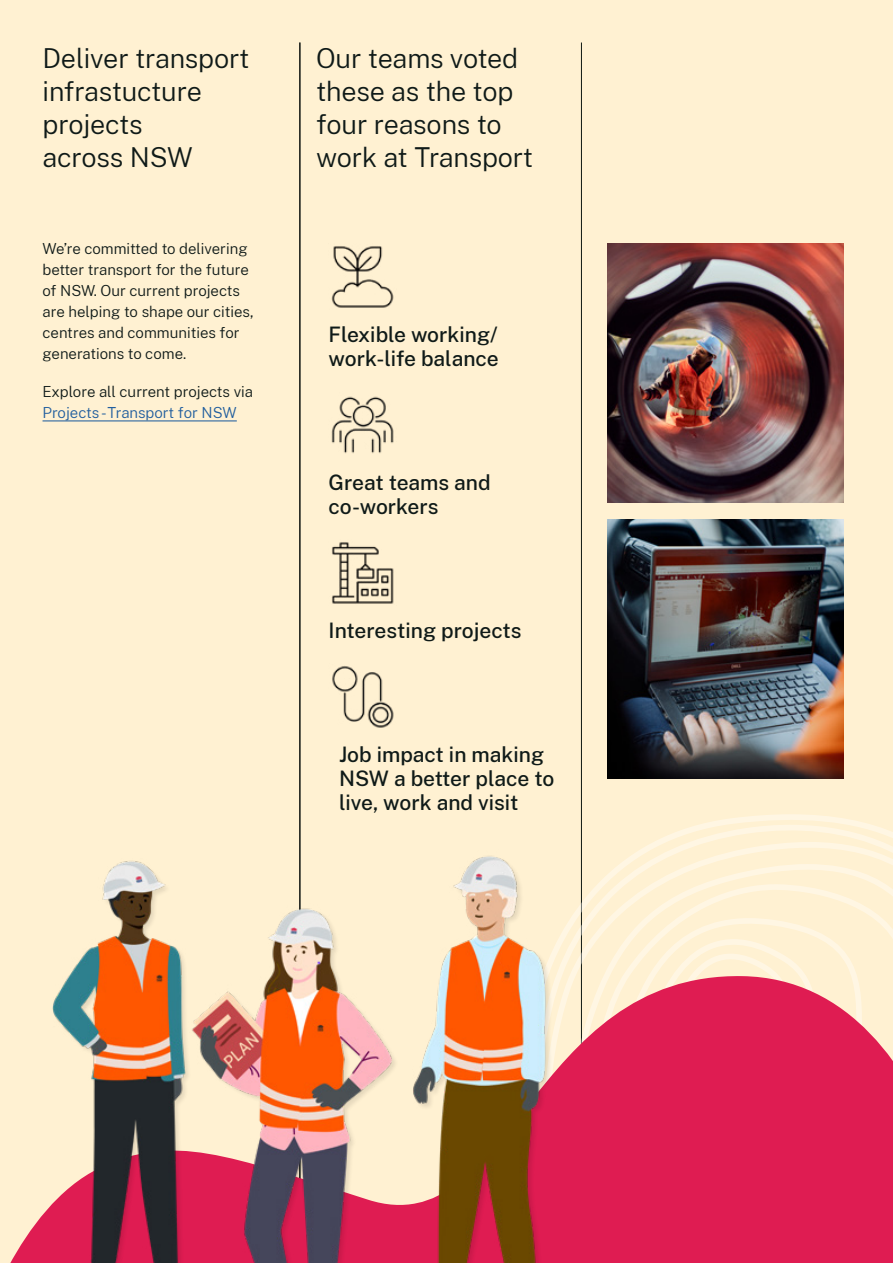
<style>
.page{position:relative;width:893px;height:1263px;background:#fff1d2}
.page>*{position:absolute;margin:0;border:0;box-sizing:border-box;transform-origin:0 0}
.Heading_2__H2{font:300 27px/33px "Public Sans NSW";letter-spacing:-.005em;color:#0f1a18}
._01_A_Infographic_head{font:500 21px/24px "Public Sans NSW";color:#0f1a18}
.Body{font:300 15px/21px "Public Sans NSW";color:#0f1a18}
.t1{font:300 15px "Public Sans NSW";color:#215e9e}
</style>
<div class="page">
<img style="left:608px;top:519px;width:236px;height:259px">
<hr style="left:581px;top:43px;width:1px;height:1169px;background:#0f1a18">
<svg style="left:700px;top:814px;width:171px;height:11px"></svg>
<svg style="left:657px;top:825px;width:236px;height:16px"></svg>
<svg style="left:626px;top:841px;width:267px;height:23px"></svg>
<svg style="left:626px;top:864px;width:267px;height:20px"></svg>
<svg style="left:626px;top:884px;width:267px;height:54px"></svg>
<svg style="left:626px;top:918px;width:250px;height:54px"></svg>
<svg style="left:630px;top:954px;width:163px;height:18px"></svg>
<img style="left:608px;top:243px;width:236px;height:259px">
<img style="left:331px;top:246px;width:63px;height:62px">
<hr style="left:300px;top:43px;width:1px;height:1169px;background:#0f1a18">
<img style="left:331px;top:396px;width:63px;height:58px">
<img style="left:331px;top:542px;width:63px;height:62px">
<img style="left:332px;top:666px;width:62px;height:62px">
<svg style="left:626px;top:972px;width:267px;height:291px;background:#e12c5c"></svg>
<img style="left:10px;top:786px;width:616px;height:477px">
<hr style="left:43px;top:420px;width:194px;height:1px;background:#215e9e">
<h2 class="Heading_2__H2" style="left:43px;top:40px;width:208px">Deliver transport infrastucture projects<br>across NSW</h2>
<p class="Body" style="left:43px;top:237px;width:213px">We’re committed to delivering better transport for the future of NSW. Our current projects are helping to shape our cities, centres and communities for generations to come.</p>
<p class="Body" style="left:43px;top:380px;width:212px">Explore all current projects via</p>
<p class="t1" style="left:43px;top:402px;width:196px">Projects - Transport for NSW</p>
<h2 class="Heading_2__H2" style="left:316px;top:40px;width:219px">Our teams voted these as the top four reasons to work at Transport</h2>
<p class="_01_A_Infographic_head" style="left:329px;top:321px;width:172px">Flexible working/ work-life balance</p>
<p class="_01_A_Infographic_head" style="left:329px;top:469px;width:164px">Great teams and co-workers</p>
<p class="_01_A_Infographic_head" style="left:329px;top:617px;width:194px">Interesting projects</p>
<p class="_01_A_Infographic_head" style="left:339px;top:741px;width:217px">Job impact in making<br>NSW a better place to live, work and visit</p>
</div>
